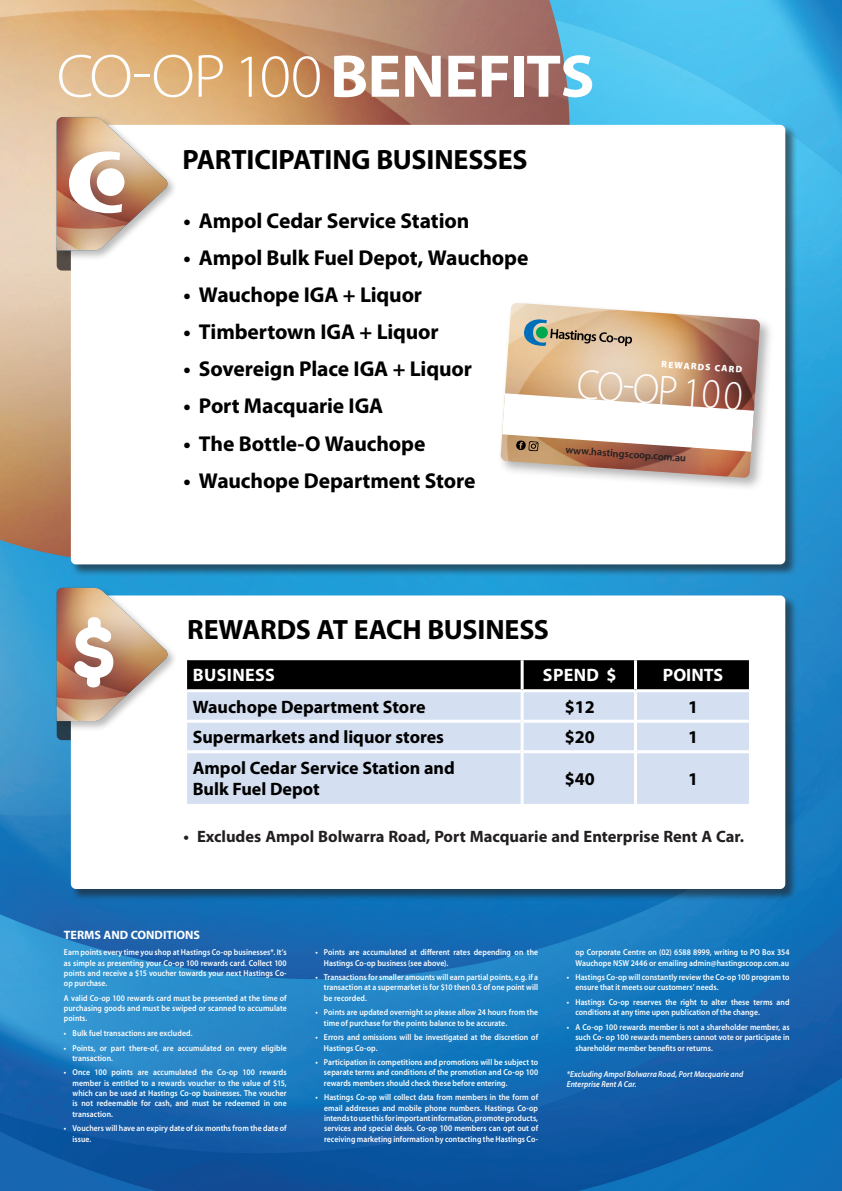
<style>
.page{position:relative;width:842px;height:1191px;background:#fff}
.page>*{position:absolute;margin:0;border:0;box-sizing:border-box;transform-origin:0 0}
.t1{font:79.2px "Freude";color:#fff}
.t2{font:61.4px "Myriad Variable Concept";letter-spacing:-.02em;color:#fff;scale:1.05 1}
.t3{font:300 42.1px "Myriad Pro";color:#fff;scale:.93 1}
.t4{font:700 28px "Myriad Pro";letter-spacing:-.01em;color:#000}
.t5{font:700 21.5px "Myriad Pro";letter-spacing:-.005em;color:#000}
.t6{font:700 18px "Myriad Pro";color:#000}
.t7{font:700 18px "Myriad Pro";letter-spacing:.02em;color:#fff}
.t8{font:700 16.5px "Myriad Pro";color:#231f20}
.t9{font:700 12.1px "Myriad Pro";color:#fff}
.t10{font:600 10.4px "Myriad Pro";color:#231f20}
.t11{font:900 9.3px "Myriad Pro";color:#fff}
.t12{font:600 8.6px/10.3px "Myriad Pro";letter-spacing:.01em;color:#fff;scale:.9 1}
.t13{font:italic 600 8.6px "Myriad Pro";letter-spacing:.01em;color:#fff;scale:.9 1}
.s1{font-size:60.7px}
</style>
<div class="page">
<img style="left:0;top:0;width:842px;height:1191px">
<img style="left:0;top:0;width:569px;height:562px">
<svg style="left:57px;top:244px;width:38px;height:26px"></svg>
<svg style="left:57px;top:713px;width:38px;height:27px"></svg>
<div style="left:71px;top:125px;width:726px;height:451px;background:#231f20;opacity:.6"></div>
<div style="left:71px;top:125px;width:714px;height:439px;background:#fff;border-radius:5px"></div>
<div style="left:71px;top:595px;width:726px;height:306px;background:#231f20;opacity:.6"></div>
<div style="left:71px;top:595px;width:714px;height:294px;background:#fff;border-radius:5px"></div>
<div style="left:54px;top:115px;width:124px;height:146px;background:#231f20;opacity:.3"></div>
<div style="left:54px;top:585px;width:124px;height:146px;background:#231f20;opacity:.3"></div>
<img style="left:57px;top:588px;width:111px;height:133px">
<div style="left:187px;top:660px;width:562px;height:29px;background:#000"></div>
<div style="left:187px;top:692px;width:562px;height:112px;background:#d4dff1"></div>
<hr style="left:521px;top:660px;width:3px;height:29px;background:#fff">
<hr style="left:634px;top:660px;width:3px;height:29px;background:#fff">
<hr style="left:187px;top:719px;width:334px;height:3px;background:#fff">
<hr style="left:524px;top:719px;width:110px;height:3px;background:#fff">
<hr style="left:637px;top:719px;width:112px;height:3px;background:#fff">
<hr style="left:187px;top:750px;width:334px;height:3px;background:#fff">
<hr style="left:524px;top:750px;width:110px;height:3px;background:#fff">
<hr style="left:637px;top:750px;width:112px;height:3px;background:#fff">
<hr style="left:521px;top:692px;width:3px;height:29px;background:#fff">
<hr style="left:634px;top:692px;width:3px;height:29px;background:#fff">
<hr style="left:521px;top:721px;width:3px;height:30px;background:#fff">
<hr style="left:634px;top:721px;width:3px;height:30px;background:#fff">
<hr style="left:521px;top:751px;width:3px;height:53px;background:#fff">
<hr style="left:634px;top:751px;width:3px;height:53px;background:#fff">
<div style="left:498px;top:300px;width:276px;height:192px;background:#231f20;opacity:.34"></div>
<img style="left:500px;top:303px;width:260px;height:175px">
<svg style="left:502px;top:393px;width:252px;height:59px"></svg>
<svg style="left:524px;top:319px;width:108px;height:27px;background:#b2a48d"></svg>
<div style="left:536px;top:326px;width:12px;height:13px;background:#00a851;border-radius:50%"></div>
<svg style="left:57px;top:117px;width:111px;height:133px"></svg>
<div style="left:97px;top:168px;width:27px;height:28px;background:#fff;border-radius:50%"></div>
<p class="t2" style="left:57px;top:40px;width:514px">CO-OP100<span class="s1">BENEFITS</span></p>
<p class="t1" style="left:73px;top:603px;width:44px">$</p>
<p class="t4" style="left:182px;top:141px;width:347px">PARTICIPATING BUSINESSES</p>
<p class="t5" style="left:184px;top:206px;width:287px">• Ampol Cedar Service Station</p>
<p class="t5" style="left:184px;top:243px;width:346px">• Ampol Bulk Fuel Depot, Wauchope</p>
<p class="t5" style="left:184px;top:281px;width:240px">• Wauchope IGA + Liquor</p>
<p class="t5" style="left:184px;top:318px;width:257px">• Timbertown IGA + Liquor</p>
<p class="t5" style="left:184px;top:355px;width:290px">• Sovereign Place IGA + Liquor</p>
<p class="t5" style="left:184px;top:392px;width:201px">• Port Macquarie IGA</p>
<p class="t5" style="left:184px;top:429px;width:243px">• The Bottle-O Wauchope</p>
<p class="t5" style="left:184px;top:466px;width:293px">• Wauchope Department Store</p>
<p class="t11" style="left:662px;top:358px;width:83px;rotate:4deg">REWARDS CARD</p>
<p class="t3" style="left:579px;top:359px;width:180px;rotate:4deg">CO-OP 100</p>
<p class="t10" style="left:566px;top:443px;width:122px;rotate:4deg">www.hastingscoop.com.au</p>
<p class="t4" style="left:187px;top:611px;width:363px">REWARDS AT EACH BUSINESS</p>
<p class="t7" style="left:193px;top:663px;width:83px">BUSINESS</p>
<p class="t7" style="left:543px;top:663px;width:75px">SPEND $</p>
<p class="t7" style="left:663px;top:663px;width:62px">POINTS</p>
<p class="t6" style="left:193px;top:695px;width:234px">Wauchope Department Store</p>
<p class="t6" style="left:565px;top:695px;width:31px">$12</p>
<p class="t6" style="left:688px;top:695px;width:11px">1</p>
<p class="t6" style="left:193px;top:725px;width:253px">Supermarkets and liquor stores</p>
<p class="t6" style="left:565px;top:725px;width:31px">$20</p>
<p class="t6" style="left:688px;top:725px;width:11px">1</p>
<p class="t6" style="left:193px;top:756px;width:264px">Ampol Cedar Service Station and</p>
<p class="t6" style="left:193px;top:777px;width:129px">Bulk Fuel Depot</p>
<p class="t6" style="left:565px;top:766px;width:31px">$40</p>
<p class="t6" style="left:688px;top:766px;width:11px">1</p>
<p class="t8" style="left:184px;top:825px;width:562px">• Excludes Ampol Bolwarra Road, Port Macquarie and Enterprise Rent A Car.</p>
<p class="t9" style="left:64px;top:927px;width:138px">TERMS AND CONDITIONS</p>
<p class="t12" style="left:64px;top:947px;width:249px;text-align:justify">Earn points every time you shop at Hastings Co-op businesses*. It’s as simple as presenting your Co-op 100 rewards card. Collect 100 points and receive a $15 voucher towards your next Hastings Co&shy;op purchase.</p>
<p class="t12" style="left:64px;top:992px;width:249px;text-align:justify">A valid Co-op 100 rewards card must be presented at the time of purchasing goods and must be swiped or scanned to accumulate points.</p>
<p class="t12" style="left:64px;top:1027px;width:144px">• Bulk fuel transactions are excluded.</p>
<p class="t12" style="left:73px;top:1042px;width:239px;text-indent:-9px">• Points, or part there-of, are accumulated on every eligible transaction.</p>
<p class="t12" style="left:73px;top:1067px;width:240px;text-align:justify;text-indent:-9px">• Once 100 points are accumulated the Co-op 100 rewards member is entitled to a rewards voucher to the value of $15, which can be used at Hastings Co-op businesses. The voucher is not redeemable for cash, and must be redeemed in one transaction.</p>
<p class="t12" style="left:73px;top:1123px;width:239px;text-indent:-9px">• Vouchers will have an expiry date of six months from the date of issue.</p>
<p class="t12" style="left:324px;top:947px;width:239px;text-indent:-9px">• Points are accumulated at different rates depending on the<br>Hastings Co-op business (see above).</p>
<p class="t12" style="left:324px;top:971px;width:239px;text-align:justify;text-indent:-9px">• Transactions for smaller amounts will earn partial points, e.g. if a transaction at a supermarket is for $10 then 0.5 of one point will be recorded.</p>
<p class="t12" style="left:324px;top:1007px;width:239px;text-indent:-9px">• Points are updated overnight so please allow 24 hours from the time of purchase for the points balance to be accurate.</p>
<p class="t12" style="left:324px;top:1032px;width:239px;text-indent:-9px">• Errors and omissions will be investigated at the discretion of<br>Hastings Co-op.</p>
<p class="t12" style="left:324px;top:1056px;width:239px;text-align:justify;text-indent:-9px">• Participation in competitions and promotions will be subject to separate terms and conditions of the promotion and Co-op 100 rewards members should check these before entering.</p>
<p class="t12" style="left:324px;top:1092px;width:239px;text-align:justify;text-indent:-9px">• Hastings Co-op will collect data from members in the form of email addresses and mobile phone numbers. Hastings Co-op intends to use this for important information, promote products, services and special deals. Co-op 100 members can opt out of receiving marketing information by contacting the Hastings Co-</p>
<p class="t12" style="left:575px;top:947px;width:239px">op Corporate Centre on (02) 6588 8999, writing to PO Box 354<br>Wauchope NSW 2446 or emailing admin@hastingscoop.com.au</p>
<p class="t12" style="left:575px;top:972px;width:239px;text-indent:-9px">• Hastings Co-op will constantly review the Co-op 100 program to ensure that it meets our customers’ needs.</p>
<p class="t12" style="left:575px;top:996px;width:239px;text-indent:-9px">• Hastings Co-op reserves the right to alter these terms and conditions at any time upon publication of the change.</p>
<p class="t12" style="left:575px;top:1021px;width:239px;text-align:justify;text-indent:-9px">• A Co-op 100 rewards member is not a shareholder member, as such Co- op 100 rewards members cannot vote or participate in shareholder member benefits or returns.</p>
<p class="t13" style="left:567px;top:1068px;width:198px">*Excluding Ampol Bolwarra Road, Port Macquarie and</p>
<p class="t13" style="left:567px;top:1078px;width:79px">Enterprise Rent A Car.</p>
</div>
